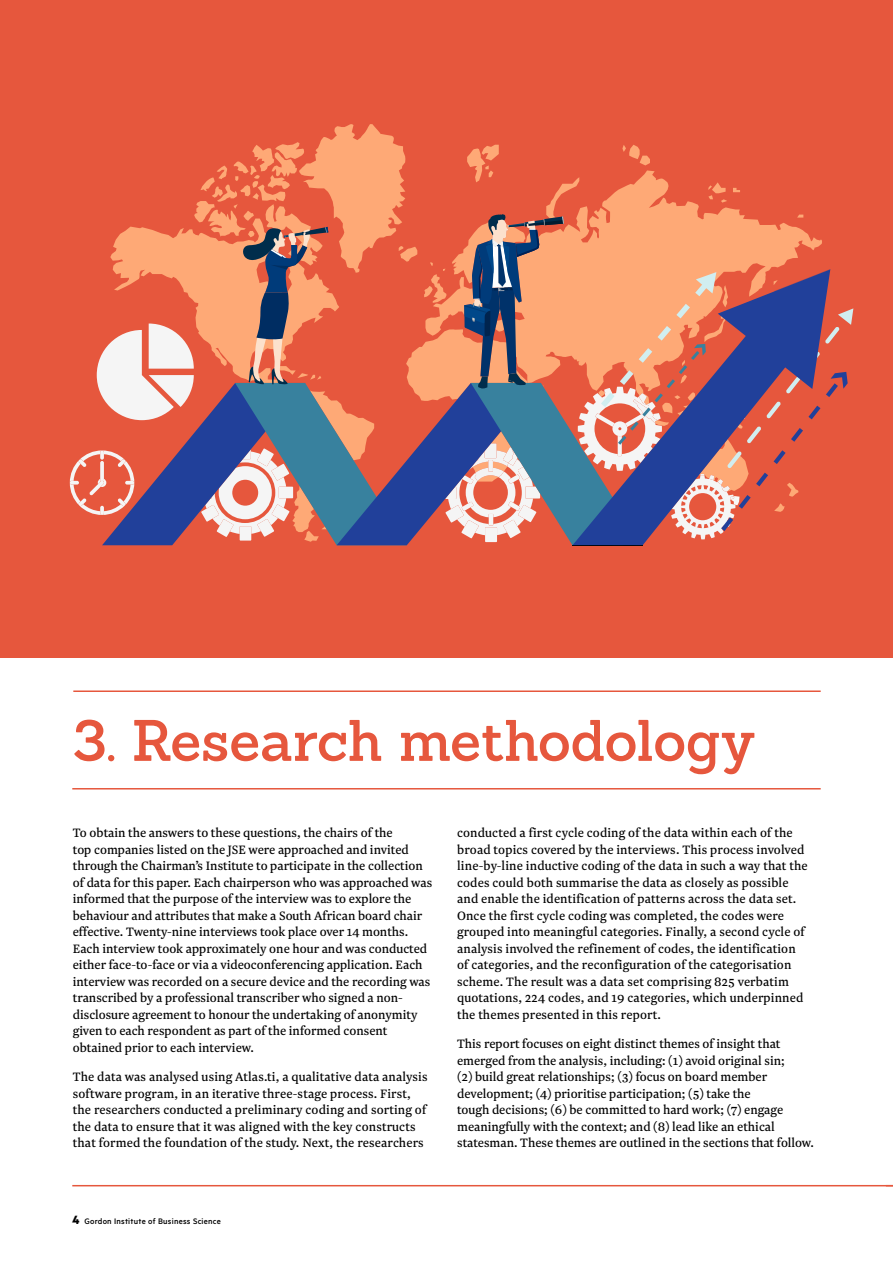
<style>
.page{position:relative;width:893px;height:1263px;background:#fff}
.page>*{position:absolute;margin:0;border:0;box-sizing:border-box;transform-origin:0 0}
.t1{font:600 57px "Sanchez";letter-spacing:-.01em;color:#e6573d}
.t2{font:14.25px/16.5px "Newzald";color:#000}
.t3{font:500 9px "Metric";letter-spacing:.025em;color:#000}
.s1{font-weight:700;font-size:13.5px}
</style>
<div class="page">
<hr style="left:73px;top:690px;width:748px;height:2px;background:#e6573d">
<hr style="left:72px;top:788px;width:749px;height:1px;background:#e6573d">
<hr style="left:72px;top:1185px;width:821px;height:1px;background:#e6573d">
<div style="left:0;top:0;width:893px;height:657px;background:#e6573d"></div>
<img style="left:572px;top:545px;width:71px;height:1px">
<svg style="left:70px;top:124px;width:783px;height:421px"></svg>
<h1 class="t1" style="left:72px;top:702px;width:685px">3. Research methodology</h1>
<p class="t2" style="left:73px;top:824px;width:361px">To obtain the answers to these questions, the chairs of the<br>top companies listed on the JSE were approached and invited through the Chairman’s Institute to participate in the collection of data for this paper. Each chairperson who was approached was informed that the purpose of the interview was to explore the behaviour and attributes that make a South African board chair effective. Twenty-nine interviews took place over 14 months.<br>Each interview took approximately one hour and was conducted either face-to-face or via a videoconferencing application. Each interview was recorded on a secure device and the recording was transcribed by a professional transcriber who signed a non&shy;disclosure agreement to honour the undertaking of anonymity given to each respondent as part of the informed consent obtained prior to each interview.</p>
<p class="t2" style="left:73px;top:1068px;width:356px">The data was analysed using Atlas.ti, a qualitative data analysis software program, in an iterative three-stage process. First, the researchers conducted a preliminary coding and sorting of the data to ensure that it was aligned with the key constructs that formed the foundation of the study. Next, the researchers</p>
<p class="t2" style="left:457px;top:824px;width:352px">conducted a first cycle coding of the data within each of the broad topics covered by the interviews. This process involved line-by-line inductive coding of the data in such a way that the codes could both summarise the data as closely as possible and enable the identification of patterns across the data set.<br>Once the first cycle coding was completed, the codes were grouped into meaningful categories. Finally, a second cycle of analysis involved the refinement of codes, the identification of categories, and the reconfiguration of the categorisation scheme. The result was a data set comprising 825 verbatim quotations, 224 codes, and 19 categories, which underpinned the themes presented in this report.</p>
<p class="t2" style="left:457px;top:1035px;width:358px">This report focuses on eight distinct themes of insight that emerged from the analysis, including: (1) avoid original sin;<br>(2) build great relationships; (3) focus on board member development; (4) prioritise participation; (5) take the<br>tough decisions; (6) be committed to hard work; (7) engage meaningfully with the context; and (8) lead like an ethical statesman. These themes are outlined in the sections that follow.</p>
<p class="t3" style="left:72px;top:1215px;width:150px"><span class="s1">4</span> Gordon Institute of Business Science</p>
</div>
